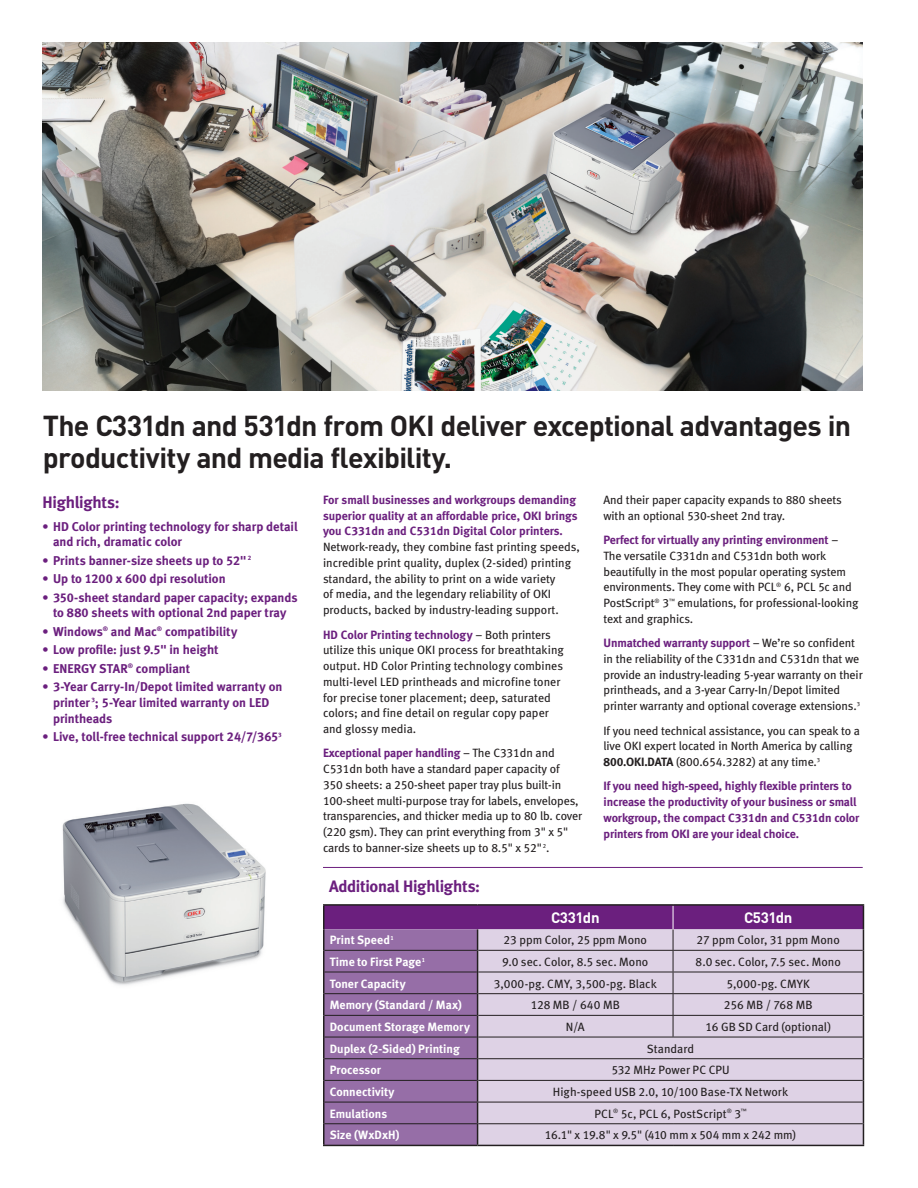
<style>
.page{position:relative;width:918px;height:1188px;background:#fff}
.page>*{position:absolute;margin:0;border:0;box-sizing:border-box;transform-origin:0 0}
._2aa-Spread_Hdline_1{font:700 28.5px/31.5px "DIN";letter-spacing:-.03em;color:#231f20}
._3a-Highlights_heade{font:16.5px "Meta Bold LF";letter-spacing:-.02em;color:#6b1f7e}
._2aa-Spread_Hdline_1-2{font:700 15px "DIN";letter-spacing:-.02em;color:#fff}
.t1{font:12.75px/15.8px "Meta Bold LF";letter-spacing:-.005em;color:#6b1f7e}
.body{font:12px/15.8px "Meta Book LF";letter-spacing:-.01em;color:#231f20}
.body-2{font:12px/15.8px "Meta Bold LF";letter-spacing:-.01em;color:#6b1f7e}
.t2{font:12px "Meta Bold LF";color:#fff}
.body-3{font:12px "Meta Book LF";letter-spacing:.015em;color:#231f20}
.body-4{font:12px "Meta Book LF";letter-spacing:.01em;color:#231f20}
.s1{font-family:"Meta Bold LF";color:#6b1f7e}
.s2{font-family:"Meta Bold LF"}
</style>
<div class="page">
<img style="left:43px;top:43px;width:820px;height:348px">
<hr style="left:323px;top:929px;width:2px;height:21px;background:#231f20">
<hr style="left:323px;top:950px;width:2px;height:22px;background:#231f20">
<hr style="left:323px;top:972px;width:2px;height:22px;background:#231f20">
<hr style="left:323px;top:994px;width:2px;height:21px;background:#231f20">
<hr style="left:323px;top:1015px;width:2px;height:22px;background:#231f20">
<hr style="left:323px;top:1037px;width:2px;height:22px;background:#231f20">
<hr style="left:323px;top:1059px;width:2px;height:21px;background:#231f20">
<hr style="left:323px;top:1080px;width:2px;height:22px;background:#231f20">
<hr style="left:323px;top:1102px;width:2px;height:22px;background:#231f20">
<hr style="left:323px;top:1124px;width:2px;height:21px;background:#231f20">
<hr style="left:323px;top:904px;width:155px;height:2px;background:#231f20">
<hr style="left:323px;top:906px;width:2px;height:23px;background:#231f20">
<hr style="left:478px;top:904px;width:195px;height:2px;background:#231f20">
<hr style="left:673px;top:904px;width:191px;height:2px;background:#231f20">
<svg style="left:324px;top:905px;width:540px;height:240px;background:#b89fc2"></svg>
<hr style="left:325px;top:1102px;width:153px;height:1px;background:#231f20">
<hr style="left:478px;top:1102px;width:195px;height:1px;background:#231f20">
<hr style="left:673px;top:1102px;width:190px;height:1px;background:#231f20">
<hr style="left:323px;top:1145px;width:155px;height:1px;background:#231f20">
<hr style="left:478px;top:1145px;width:195px;height:1px;background:#231f20">
<hr style="left:673px;top:1145px;width:191px;height:1px;background:#231f20">
<img style="left:62px;top:803px;width:204px;height:182px">
<hr style="left:323px;top:867px;width:540px;height:1px;background:#6b1f7e">
<p class="_2aa-Spread_Hdline_1" style="left:43px;top:409px;width:810px">The C331dn and 531dn from OKI deliver exceptional advantages in productivity and media flexibility.</p>
<p class="body" style="left:323px;top:492px;width:258px"><span class="s1">For small businesses and workgroups demanding superior quality at an affordable price, OKI brings you C331dn and C531dn Digital Color printers.<br></span>Network-ready, they combine fast printing speeds, incredible print quality, duplex (2-sided) printing standard, the ability to print on a wide variety<br>of media, and the legendary reliability of OKI products, backed by industry-leading support.</p>
<p class="body" style="left:323px;top:626px;width:242px"><span class="s1">HD Color Printing technology</span> – Both printers utilize this unique OKI process for breathtaking output. HD Color Printing technology combines multi-level LED printheads and microfine toner for precise toner placement; deep, saturated colors; and fine detail on regular copy paper and glossy media.</p>
<p class="body" style="left:323px;top:745px;width:261px"><span class="s1">Exceptional paper handling</span> – The C331dn and C531dn both have a standard paper capacity of 350 sheets: a 250-sheet paper tray plus built-in 100-sheet multi-purpose tray for labels, envelopes, transparencies, and thicker media up to 80 lb. cover (220 gsm). They can print everything from 3" x 5" cards to banner-size sheets up to 8.5" x 52" <sup>2</sup>.</p>
<p class="body" style="left:603px;top:492px;width:240px">And their paper capacity expands to 880 sheets with an optional 530-sheet 2nd tray.</p>
<p class="body" style="left:603px;top:532px;width:256px"><span class="s1">Perfect for virtually any printing environment</span> – The versatile C331dn and C531dn both work beautifully in the most popular operating system environments. They come with PCL<sup>®</sup> 6, PCL 5c and PostScript<sup>®</sup> 3<sup>™</sup> emulations, for professional-looking text and graphics.</p>
<p class="body" style="left:603px;top:635px;width:261px"><span class="s1">Unmatched warranty support</span> – We’re so confident in the reliability of the C331dn and C531dn that we provide an industry-leading 5-year warranty on their printheads, and a 3-year Carry-In/Depot limited printer warranty and optional coverage extensions.<sup>3</sup></p>
<p class="body" style="left:603px;top:722px;width:258px">If you need technical assistance, you can speak to a live OKI expert located in North America by calling<br><span class="s2">800.OKI.DATA</span> (800.654.3282) at any time.<sup>3</sup></p>
<p class="body-2" style="left:603px;top:778px;width:257px">If you need high-speed, highly flexible printers to increase the productivity of your business or small workgroup, the compact C331dn and C531dn color printers from OKI are your ideal choice.</p>
<p class="_3a-Highlights_heade" style="left:43px;top:492px;width:79px">Highlights:</p>
<p class="t1" style="left:53px;top:518px;width:246px;text-indent:-10px">• HD Color printing technology for sharp detail and rich, dramatic color</p>
<p class="t1" style="left:43px;top:552px;width:210px">• Prints banner-size sheets up to 52" <sup>2</sup></p>
<p class="t1" style="left:43px;top:571px;width:185px">• Up to 1200 x 600 dpi resolution</p>
<p class="t1" style="left:43px;top:589px;width:257px;text-align:center">• 350-sheet standard paper capacity; expands to 880 sheets with optional 2nd paper tray</p>
<p class="t1" style="left:43px;top:623px;width:196px">• Windows<sup>®</sup> and Mac<sup>®</sup> compatibility</p>
<p class="t1" style="left:43px;top:642px;width:178px">• Low profile: just 9.5" in height</p>
<p class="t1" style="left:43px;top:660px;width:149px">• ENERGY STAR<sup>®</sup> compliant</p>
<p class="t1" style="left:53px;top:679px;width:231px;text-indent:-10px">• 3-Year Carry-In/Depot limited warranty on printer <sup>3</sup>; 5-Year limited warranty on LED printheads</p>
<p class="t1" style="left:43px;top:729px;width:241px">• Live, toll-free technical support 24/7/365<sup>3</sup></p>
<p class="_3a-Highlights_heade" style="left:329px;top:876px;width:153px">Additional Highlights:</p>
<p class="_2aa-Spread_Hdline_1-2" style="left:551px;top:908px;width:50px">C331dn</p>
<p class="_2aa-Spread_Hdline_1-2" style="left:744px;top:908px;width:50px">C531dn</p>
<p class="t2" style="left:330px;top:933px;width:65px">Print Speed<sup>1</sup></p>
<p class="body" style="left:504px;top:932px;width:145px">23 ppm Color, 25 ppm Mono</p>
<p class="body" style="left:697px;top:932px;width:145px">27 ppm Color, 31 ppm Mono</p>
<p class="t2" style="left:330px;top:954px;width:97px">Time to First Page<sup>1</sup></p>
<p class="body" style="left:502px;top:954px;width:147px">9.0 sec. Color, 8.5 sec. Mono</p>
<p class="body" style="left:696px;top:954px;width:147px">8.0 sec. Color, 7.5 sec. Mono</p>
<p class="t2" style="left:330px;top:976px;width:77px">Toner Capacity</p>
<p class="body" style="left:494px;top:975px;width:164px">3,000-pg. CMY, 3,500-pg. Black</p>
<p class="body-3" style="left:727px;top:976px;width:85px">5,000-pg. CMYK</p>
<p class="t2" style="left:330px;top:998px;width:134px">Memory (Standard / Max)</p>
<p class="body-4" style="left:531px;top:998px;width:91px">128 MB / 640 MB</p>
<p class="body" style="left:724px;top:997px;width:90px">256 MB / 768 MB</p>
<p class="t2" style="left:330px;top:1019px;width:142px">Document Storage Memory</p>
<p class="body" style="left:566px;top:1019px;width:20px">N/A</p>
<p class="body" style="left:706px;top:1019px;width:127px">16 GB SD Card (optional)</p>
<p class="t2" style="left:330px;top:1041px;width:131px">Duplex (2-Sided) Printing</p>
<p class="body" style="left:647px;top:1040px;width:49px">Standard</p>
<p class="t2" style="left:330px;top:1063px;width:53px">Processor</p>
<p class="body" style="left:611px;top:1062px;width:120px">532 MHz Power PC CPU</p>
<p class="t2" style="left:330px;top:1084px;width:66px">Connectivity</p>
<p class="body" style="left:553px;top:1084px;width:237px">High-speed USB 2.0, 10/100 Base-TX Network</p>
<p class="t2" style="left:330px;top:1106px;width:59px">Emulations</p>
<p class="body" style="left:594px;top:1105px;width:154px">PCL<sup>®</sup> 5c, PCL 6, PostScript<sup>®</sup> 3<sup>™</sup></p>
<p class="t2" style="left:330px;top:1128px;width:71px">Size (WxDxH)</p>
<p class="body" style="left:545px;top:1127px;width:253px">16.1" x 19.8" x 9.5" (410 mm x 504 mm x 242 mm)</p>
</div>
